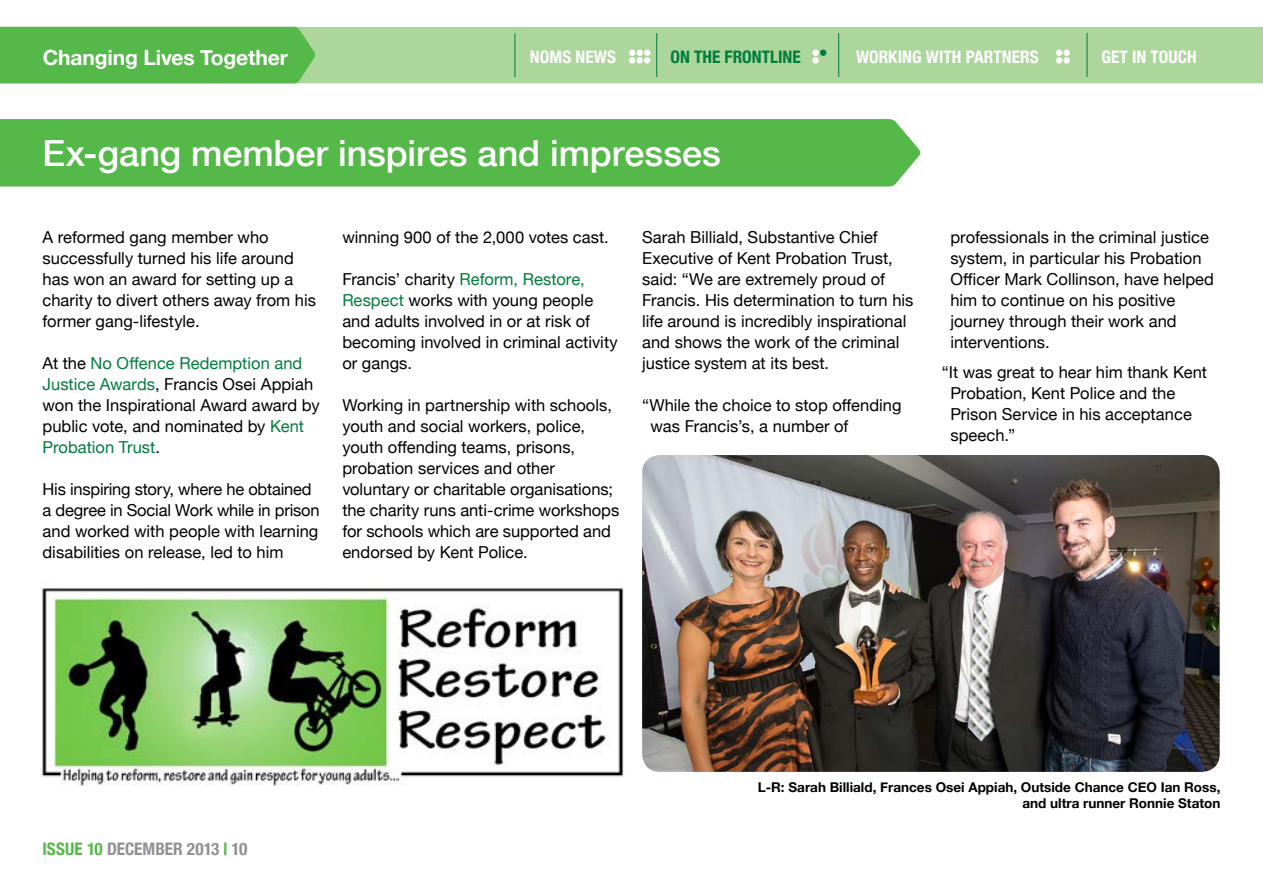
<style>
.page{position:relative;width:1263px;height:893px;background:#fff}
.page>*{position:absolute;margin:0;border:0;box-sizing:border-box;transform-origin:0 0}
.t1{font:500 36px "Helvetica Neue";color:#fff}
.t2{font:700 21px "Helvetica Neue";letter-spacing:-.005em;color:#fff}
.t3{font:700 condensed 17.25px "Helvetica Neue";color:#fff}
.t4{font:700 condensed 17.25px "Helvetica Neue";color:#919195}
.t5{font:700 condensed 17.25px "Helvetica Neue";color:#007c3d}
.Body{font:16.5px/21px "Helvetica Neue";color:#000}
.t6{font:700 13.5px/16.2px "Helvetica Neue";color:#000;text-align:right}
.s1{color:#007c3d}
.s2{color:#54b948}
</style>
<div class="page">
<div style="left:315px;top:27px;width:948px;height:56px;background:#acd69c"></div>
<hr style="left:514px;top:33px;width:1px;height:44px;background:#007c3d">
<hr style="left:838px;top:33px;width:1px;height:44px;background:#007c3d">
<hr style="left:656px;top:33px;width:1px;height:44px;background:#007c3d">
<hr style="left:1087px;top:33px;width:1px;height:44px;background:#007c3d">
<div style="left:0;top:27px;width:315px;height:56px;background:#54b948"></div>
<div style="left:0;top:119px;width:921px;height:68px;background:#54b948"></div>
<img style="left:642px;top:455px;width:578px;height:317px">
<img style="left:42px;top:586px;width:582px;height:199px">
<svg style="left:820px;top:50px;width:6px;height:6px"></svg>
<div style="left:636px;top:50px;width:7px;height:6px;background:#fff;border-radius:50%"></div>
<div style="left:812px;top:50px;width:7px;height:6px;background:#fff;border-radius:50%"></div>
<svg style="left:629px;top:50px;width:6px;height:6px"></svg>
<div style="left:812px;top:57px;width:7px;height:7px;background:#fff;border-radius:50%"></div>
<div style="left:629px;top:57px;width:6px;height:7px;background:#fff;border-radius:50%"></div>
<div style="left:1063px;top:50px;width:7px;height:6px;background:#fff;border-radius:50%"></div>
<svg style="left:1056px;top:50px;width:6px;height:6px"></svg>
<div style="left:1056px;top:57px;width:6px;height:7px;background:#fff;border-radius:50%"></div>
<svg style="left:644px;top:50px;width:6px;height:6px"></svg>
<div style="left:636px;top:57px;width:7px;height:7px;background:#fff;border-radius:50%"></div>
<div style="left:644px;top:57px;width:6px;height:7px;background:#fff;border-radius:50%"></div>
<div style="left:1063px;top:57px;width:7px;height:7px;background:#fff;border-radius:50%"></div>
<p class="t2" style="left:43px;top:39px;width:247px">Changing Lives Together</p>
<p class="t3" style="left:530px;top:43px;width:88px">NOMS NEWS</p>
<p class="t5" style="left:670px;top:43px;width:132px">ON THE FRONTLINE</p>
<p class="t3" style="left:856px;top:43px;width:184px">WORKING WITH PARTNERS</p>
<p class="t3" style="left:1101px;top:43px;width:97px">GET IN TOUCH</p>
<p class="t1" style="left:43px;top:125px;width:680px">Ex-gang member inspires and impresses</p>
<p class="Body" style="left:43px;top:225px;width:275px">A reformed gang member who successfully turned his life around has won an award for setting up a charity to divert others away from his former gang-lifestyle.</p>
<p class="Body" style="left:43px;top:351px;width:279px">At the <span class="s1">No Offence Redemption and<br>Justice Awards</span>, Francis Osei Appiah won the Inspirational Award award by public vote, and nominated by <span class="s1">Kent<br>Probation Trust</span>.</p>
<p class="Body" style="left:43px;top:477px;width:279px">His inspiring story, where he obtained a degree in Social Work while in prison and worked with people with learning disabilities on release, led to him</p>
<p class="Body" style="left:342px;top:225px;width:268px">winning 900 of the 2,000 votes cast.</p>
<p class="Body" style="left:342px;top:267px;width:277px">Francis’ charity <span class="s1">Reform, Restore,<br>Respect</span> works with young people and adults involved in or at risk of becoming involved in criminal activity or gangs.</p>
<p class="Body" style="left:342px;top:393px;width:278px">Working in partnership with schools, youth and social workers, police, youth offending teams, prisons, probation services and other voluntary or charitable organisations; the charity runs anti-crime workshops for schools which are supported and endorsed by Kent Police.</p>
<p class="Body" style="left:642px;top:225px;width:273px">Sarah Billiald, Substantive Chief Executive of Kent Probation Trust, said: “We are extremely proud of Francis. His determination to turn his life around is incredibly inspirational and shows the work of the criminal justice system at its best.</p>
<p class="Body" style="left:651px;top:393px;width:252px;text-indent:-8px">“While the choice to stop offending was Francis’s, a number of</p>
<p class="Body" style="left:950px;top:225px;width:265px">professionals in the criminal justice system, in particular his Probation<br>Officer Mark Collinson, have helped him to continue on his positive journey through their work and interventions.</p>
<p class="Body" style="left:950px;top:360px;width:258px;text-indent:-8px">“It was great to hear him thank Kent<br>Probation, Kent Police and the<br>Prison Service in his acceptance speech.”</p>
<p class="t4" style="left:43px;top:835px;width:206px"><span class="s2">ISSUE 10</span> DECEMBER 2013 <span class="s2">|</span> 10</p>
<p class="t6" style="left:758px;top:778px;width:464px">L-R: Sarah Billiald, Frances Osei Appiah, Outside Chance CEO Ian Ross, and ultra runner Ronnie Staton</p>
</div>
